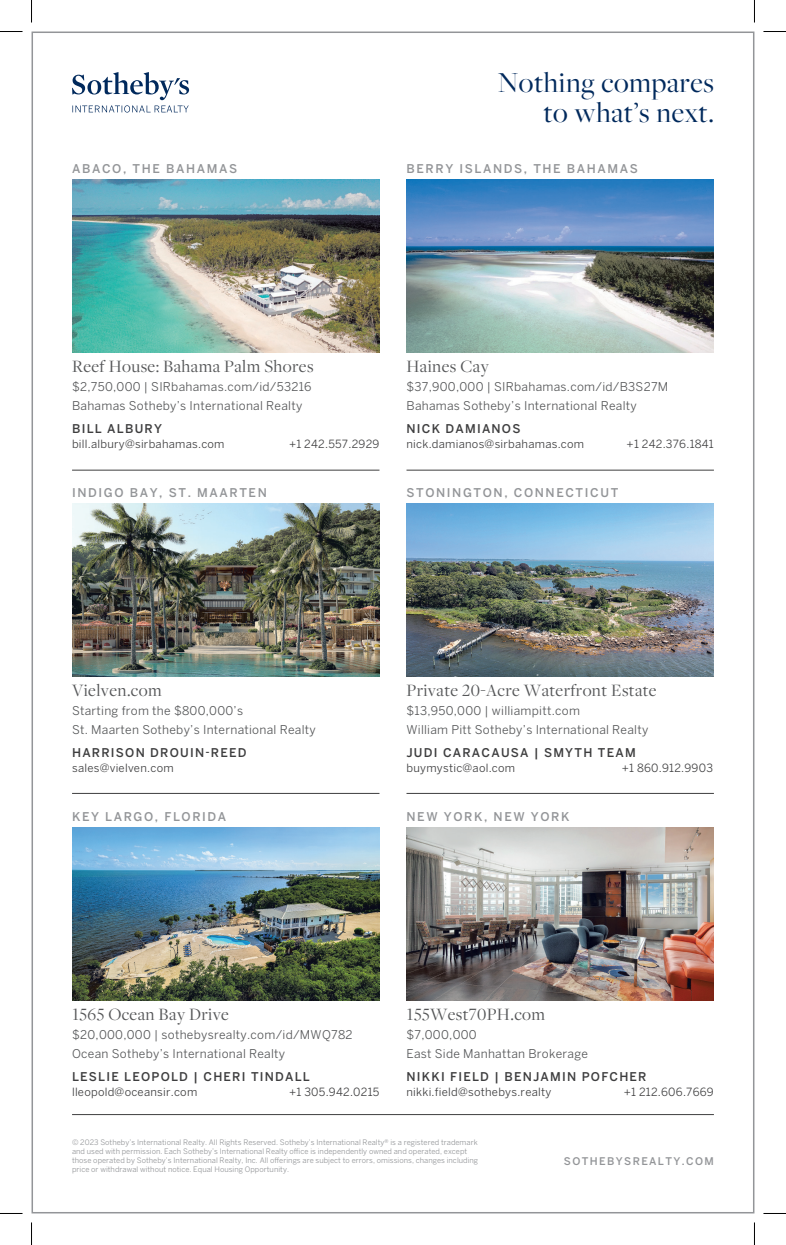
<style>
.page{position:relative;width:786px;height:1245px;background:#fff}
.page>*{position:absolute;margin:0;border:0;box-sizing:border-box;transform-origin:0 0}
.t1{font:30px/30px "Freight Big Pro";letter-spacing:.02em;color:#00295c;text-align:right}
.t2{font:18px "Freight Disp Pro";letter-spacing:.02em;color:#545557}
.t3{font:12px/19.5px "Benton Sans";letter-spacing:.02em;color:#545557}
.t4{font:500 12px "Benton Sans";letter-spacing:.1em;color:#3e3e3f}
.t5{font:500 12px "Benton Sans";letter-spacing:.135em;color:#939598}
.t6{font:11.25px "Benton Sans";letter-spacing:.02em;color:#3e3e3f}
.t7{font:500 10.5px "Benton Sans";letter-spacing:.135em;color:#939598}
.t8{font:7.5px/9px "Benton Sans";letter-spacing:.005em;color:#939598}
</style>
<div class="page">
<svg style="left:72px;top:72px;width:117px;height:40px"></svg>
<img style="left:72px;top:180px;width:307px;height:173px">
<img style="left:72px;top:503px;width:307px;height:174px">
<img style="left:72px;top:827px;width:307px;height:173px">
<img style="left:406px;top:180px;width:307px;height:173px">
<img style="left:406px;top:503px;width:307px;height:174px">
<img style="left:406px;top:827px;width:307px;height:173px">
<hr style="left:72px;top:470px;width:307px;height:1px;background:#3e3e3f">
<hr style="left:72px;top:793px;width:307px;height:1px;background:#3e3e3f">
<hr style="left:406px;top:470px;width:307px;height:1px;background:#3e3e3f">
<hr style="left:406px;top:793px;width:307px;height:1px;background:#3e3e3f">
<hr style="left:72px;top:1114px;width:641px;height:1px;background:#3e3e3f">
<svg style="left:0;top:31px;width:22px;height:1px"></svg>
<svg style="left:763px;top:31px;width:22px;height:1px"></svg>
<svg style="left:31px;top:0;width:1px;height:22px"></svg>
<svg style="left:31px;top:1222px;width:1px;height:22px"></svg>
<p class="t5" style="left:72px;top:161px;width:166px">ABACO, THE BAHAMAS</p>
<h1 class="t1" style="left:497px;top:67px;width:217px">Nothing compares to what’s next.</h1>
<p class="t5" style="left:406px;top:161px;width:233px">BERRY ISLANDS, THE BAHAMAS</p>
<h2 class="t2" style="left:72px;top:354px;width:243px">Reef House: Bahama Palm Shores</h2>
<p class="t3" style="left:72px;top:376px;width:241px">$2,750,000 | SIRbahamas.com/id/53216<br>Bahamas Sotheby’s International Realty</p>
<p class="t4" style="left:72px;top:421px;width:91px">BILL ALBURY</p>
<p class="t6" style="left:72px;top:437px;width:154px">bill.albury@sirbahamas.com</p>
<p class="t6" style="left:289px;top:437px;width:92px">+1 242.557.2929</p>
<p class="t5" style="left:72px;top:485px;width:196px">INDIGO BAY, ST. MAARTEN</p>
<h2 class="t2" style="left:406px;top:354px;width:84px">Haines Cay</h2>
<p class="t3" style="left:406px;top:376px;width:263px">$37,900,000 | SIRbahamas.com/id/B3S27M<br>Bahamas Sotheby’s International Realty</p>
<p class="t4" style="left:406px;top:421px;width:115px">NICK DAMIANOS</p>
<p class="t6" style="left:406px;top:437px;width:179px">nick.damianos@sirbahamas.com</p>
<p class="t6" style="left:626px;top:437px;width:89px">+1 242.376.1841</p>
<p class="t5" style="left:406px;top:485px;width:213px">STONINGTON, CONNECTICUT</p>
<h2 class="t2" style="left:72px;top:678px;width:91px">Vielven.com</h2>
<p class="t3" style="left:72px;top:700px;width:245px">Starting from the $800,000’s<br>St. Maarten Sotheby’s International Realty</p>
<p class="t4" style="left:72px;top:745px;width:176px">HARRISON DROUIN-REED</p>
<p class="t6" style="left:72px;top:761px;width:103px">sales@vielven.com</p>
<p class="t5" style="left:72px;top:809px;width:156px">KEY LARGO, FLORIDA</p>
<h2 class="t2" style="left:406px;top:678px;width:251px">Private 20-Acre Waterfront Estate</h2>
<p class="t3" style="left:406px;top:700px;width:243px">$13,950,000 | williampitt.com<br>William Pitt Sotheby’s International Realty</p>
<p class="t4" style="left:406px;top:745px;width:230px">JUDI CARACAUSA | SMYTH TEAM</p>
<p class="t6" style="left:406px;top:761px;width:110px">buymystic@aol.com</p>
<p class="t6" style="left:621px;top:761px;width:93px">+1 860.912.9903</p>
<p class="t5" style="left:406px;top:809px;width:164px">NEW YORK, NEW YORK</p>
<h2 class="t2" style="left:72px;top:1002px;width:158px">1565 Ocean Bay Drive</h2>
<p class="t3" style="left:72px;top:1024px;width:282px">$20,000,000 | sothebysrealty.com/id/MWQ782<br>Ocean Sotheby’s International Realty</p>
<p class="t4" style="left:72px;top:1068px;width:239px">LESLIE LEOPOLD | CHERI TINDALL</p>
<p class="t6" style="left:72px;top:1084px;width:127px">lleopold@oceansir.com</p>
<p class="t6" style="left:289px;top:1084px;width:92px">+1 305.942.0215</p>
<h2 class="t2" style="left:406px;top:1002px;width:140px">155West70PH.com</h2>
<p class="t3" style="left:406px;top:1024px;width:183px">$7,000,000<br>East Side Manhattan Brokerage</p>
<p class="t4" style="left:406px;top:1068px;width:241px">NIKKI FIELD | BENJAMIN POFCHER</p>
<p class="t6" style="left:406px;top:1084px;width:146px">nikki.field@sothebys.realty</p>
<p class="t6" style="left:623px;top:1084px;width:92px">+1 212.606.7669</p>
<p class="t8" style="left:72px;top:1137px;width:407px">© 2023 Sotheby’s International Realty. All Rights Reserved. Sotheby’s International Realty® is a registered trademark and used with permission. Each Sotheby’s International Realty office is independently owned and operated, except those operated by Sotheby’s International Realty, Inc. All offerings are subject to errors, omissions, changes including price or withdrawal without notice. Equal Housing Opportunity.</p>
<p class="t7" style="left:563px;top:1154px;width:151px">SOTHEBYSREALTY.COM</p>
</div>
